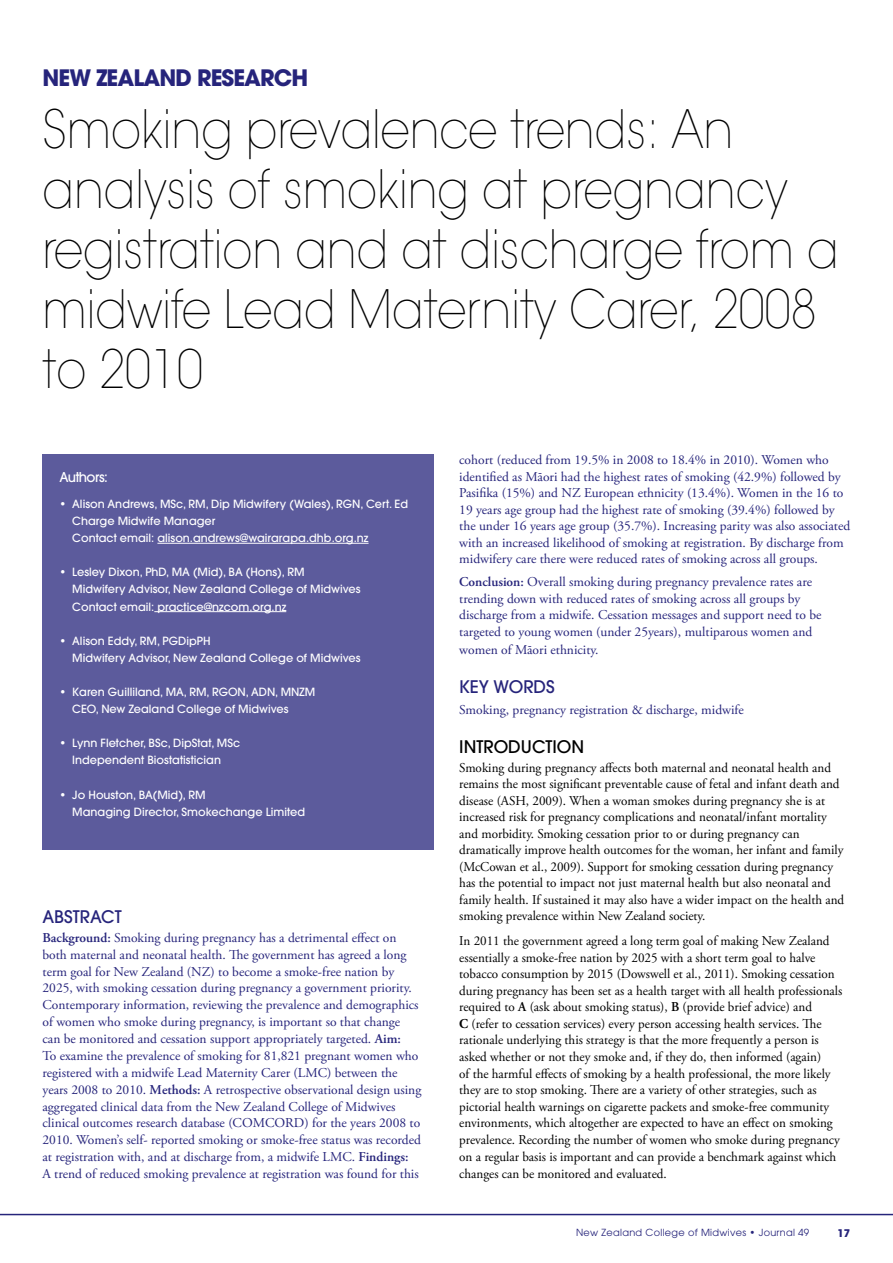
<style>
.page{position:relative;width:893px;height:1263px;background:#fff}
.page>*{position:absolute;margin:0;border:0;box-sizing:border-box;transform-origin:0 0}
.t1{font:200 52.5px/60px "Avant Garde";color:#000;scale:.89 1}
.t2{font:700 22.5px "Avant Garde";letter-spacing:-.04em;color:#26247b}
.t3{font:500 17.25px "Avant Garde";color:#26247b}
.t4{font:500 17.25px "Avant Garde";color:#000}
.t5{font:13.5px/16.8px "Adobe Garamond Pro";color:#26247b}
.t6{font:13.5px/16.6px "Adobe Garamond Pro";color:#000}
.t7{font:500 13.5px "Avant Garde";letter-spacing:-.04em;color:#fff}
.t8{font:500 11.25px/17.1px "Avant Garde";color:#fff}
.t9{font:700 10.5px "Avant Garde";color:#26247b}
.t10{font:9.75px "Avant Garde";letter-spacing:.03em;color:#26247b}
.s1{font-weight:600}
.s2{font-weight:700}
</style>
<div class="page">
<hr style="left:0;top:1214px;width:893px;height:1px;background:#26247b">
<div style="left:43px;top:455px;width:391px;height:395px;background:#5c5b9c"></div>
<hr style="left:157px;top:543px;width:212px;height:1px;background:#fff">
<hr style="left:154px;top:611px;width:132px;height:1px;background:#fff">
<h2 class="t2" style="left:43px;top:63px;width:267px">NEW ZEALAND RESEARCH</h2>
<h1 class="t1" style="left:43px;top:100px;width:896px">Smoking prevalence trends: An analysis of smoking at pregnancy registration and at discharge from a midwife Lead Maternity Carer, 2008 to 2010</h1>
<p class="t7" style="left:60px;top:469px;width:50px">Authors:</p>
<p class="t8" style="left:72px;top:495px;width:337px;text-indent:-13px">• Alison Andrews, MSc, RM, Dip Midwifery (Wales), RGN, Cert. Ed<br>Charge Midwife Manager<br>Contact email: alison.andrews@wairarapa.dhb.org.nz</p>
<p class="t8" style="left:72px;top:564px;width:290px;text-indent:-13px">• Lesley Dixon, PhD, MA (Mid), BA (Hons), RM<br>Midwifery Advisor, New Zealand College of Midwives<br>Contact email: practice@nzcom.org.nz</p>
<p class="t8" style="left:72px;top:632px;width:290px;text-indent:-13px">• Alison Eddy, RM, PGDipPH<br>Midwifery Advisor, New Zealand College of Midwives</p>
<p class="t8" style="left:72px;top:683px;width:244px;text-indent:-13px">• Karen Guilliland, MA, RM, RGON, ADN, MNZM<br>CEO, New Zealand College of Midwives</p>
<p class="t8" style="left:60px;top:735px;width:182px;text-align:center">• Lynn Fletcher, BSc, DipStat, MSc<br>Independent Biostatistician</p>
<p class="t8" style="left:72px;top:786px;width:234px;text-indent:-13px">• Jo Houston, BA(Mid), RM<br>Managing Director, Smokechange Limited</p>
<p class="t3" style="left:43px;top:906px;width:81px">ABSTRACT</p>
<p class="t5" style="left:43px;top:930px;width:380px"><span class="s1">Background:</span> Smoking during pregnancy has a detrimental effect on both maternal and neonatal health. The government has agreed a long term goal for New Zealand (NZ) to become a smoke-free nation by 2025, with smoking cessation during pregnancy a government priority.<br>Contemporary information, reviewing the prevalence and demographics of women who smoke during pregnancy, is important so that change can be monitored and cessation support appropriately targeted. <span class="s1">Aim:<br></span>To examine the prevalence of smoking for 81,821 pregnant women who registered with a midwife Lead Maternity Carer (LMC) between the years 2008 to 2010. <span class="s1">Methods:</span> A retrospective observational design using aggregated clinical data from the New Zealand College of Midwives clinical outcomes research database (COMCORD) for the years 2008 to 2010. Women’s self- reported smoking or smoke-free status was recorded at registration with, and at discharge from, a midwife LMC. <span class="s1">Findings:<br></span>A trend of reduced smoking prevalence at registration was found for this</p>
<p class="t5" style="left:459px;top:452px;width:392px">cohort (reduced from 19.5% in 2008 to 18.4% in 2010). Women who identified as Māori had the highest rates of smoking (42.9%) followed by Pasifika (15%) and NZ European ethnicity (13.4%). Women in the 16 to 19 years age group had the highest rate of smoking (39.4%) followed by the under 16 years age group (35.7%). Increasing parity was also associated with an increased likelihood of smoking at registration. By discharge from midwifery care there were reduced rates of smoking across all groups.</p>
<p class="t5" style="left:459px;top:574px;width:364px"><span class="s1">Conclusion:</span> Overall smoking during pregnancy prevalence rates are trending down with reduced rates of smoking across all groups by discharge from a midwife. Cessation messages and support need to be targeted to young women (under 25years), multiparous women and</p>
<p class="t5" style="left:459px;top:642px;width:141px">women of Māori ethnicity.</p>
<p class="t3" style="left:459px;top:676px;width:97px">KEY WORDS</p>
<p class="t5" style="left:459px;top:702px;width:286px">Smoking, pregnancy registration &amp; discharge, midwife</p>
<p class="t4" style="left:459px;top:736px;width:127px">INTRODUCTION</p>
<p class="t6" style="left:459px;top:760px;width:386px">Smoking during pregnancy affects both maternal and neonatal health and remains the most significant preventable cause of fetal and infant death and disease (ASH, 2009). When a woman smokes during pregnancy she is at increased risk for pregnancy complications and neonatal/infant mortality and morbidity. Smoking cessation prior to or during pregnancy can dramatically improve health outcomes for the woman, her infant and family (McCowan et al., 2009). Support for smoking cessation during pregnancy has the potential to impact not just maternal health but also neonatal and family health. If sustained it may also have a wider impact on the health and smoking prevalence within New Zealand society.</p>
<p class="t6" style="left:459px;top:933px;width:385px">In 2011 the government agreed a long term goal of making New Zealand essentially a smoke-free nation by 2025 with a short term goal to halve tobacco consumption by 2015 (Dowswell et al., 2011). Smoking cessation during pregnancy has been set as a health target with all health professionals required to <span class="s1">A</span> (ask about smoking status), <span class="s1">B</span> (provide brief advice) and<br><span class="s2">C</span> (refer to cessation services) every person accessing health services. The rationale underlying this strategy is that the more frequently a person is asked whether or not they smoke and, if they do, then informed (again)<br>of the harmful effects of smoking by a health professional, the more likely they are to stop smoking. There are a variety of other strategies, such as pictorial health warnings on cigarette packets and smoke-free community environments, which altogether are expected to have an effect on smoking prevalence. Recording the number of women who smoke during pregnancy on a regular basis is important and can provide a benchmark against which changes can be monitored and evaluated.</p>
<p class="t10" style="left:576px;top:1226px;width:235px">New Zealand College of Midwives • Journal 49</p>
<p class="t9" style="left:837px;top:1226px;width:14px">17</p>
</div>
